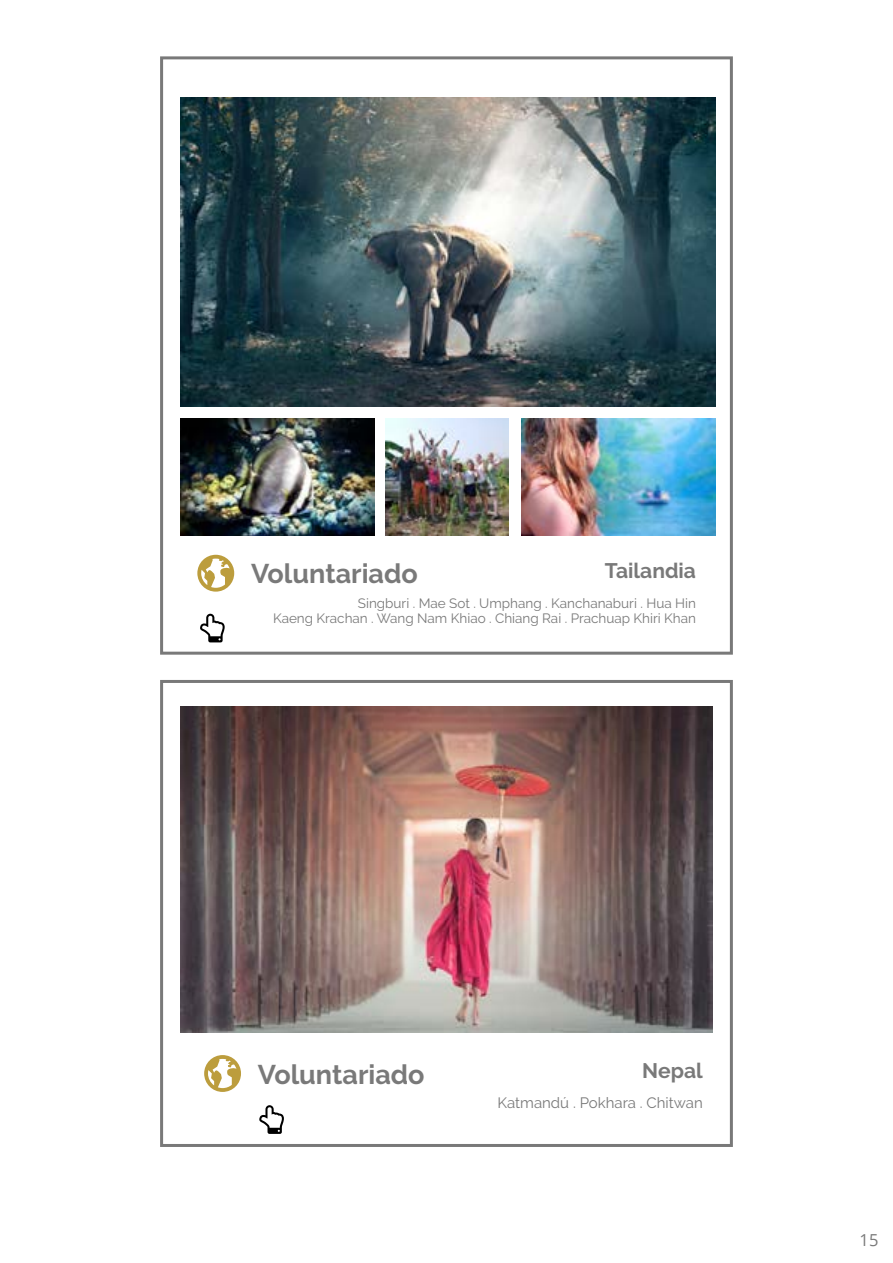
<style>
.page{position:relative;width:893px;height:1263px;background:#fff}
.page>*{position:absolute;margin:0;border:0;box-sizing:border-box;transform-origin:0 0}
.t1{font:700 27px "Raleway";color:#797979}
.t2{font:700 21px "Raleway";color:#797979}
.t3{font:16.5px "Open Sans";color:#797979}
.t4{font:15px "Raleway";color:#797979}
.t5{font:13.5px/15px "Raleway";color:#797979;text-align:right}
</style>
<div class="page">
<div style="left:160px;top:56px;width:573px;height:599px;border:3px solid #797979"></div>
<img style="left:385px;top:418px;width:123px;height:117px">
<img style="left:521px;top:418px;width:194px;height:117px">
<img style="left:180px;top:418px;width:194px;height:117px">
<img style="left:180px;top:97px;width:535px;height:309px">
<svg style="left:197px;top:555px;width:37px;height:37px"></svg>
<svg style="left:200px;top:614px;width:25px;height:28px"></svg>
<img style="left:180px;top:707px;width:533px;height:325px">
<div style="left:160px;top:680px;width:573px;height:467px;border:3px solid #797979"></div>
<svg style="left:259px;top:1105px;width:25px;height:29px"></svg>
<svg style="left:204px;top:1055px;width:37px;height:37px"></svg>
<h2 class="t2" style="left:605px;top:558px;width:92px">Tailandia</h2>
<p class="t5" style="left:273px;top:595px;width:424px">Singburi . Mae Sot . Umphang . Kanchanaburi . Hua Hin<br>Kaeng Krachan . Wang Nam Khiao . Chiang Rai . Prachuap Khiri Khan</p>
<h1 class="t1" style="left:251px;top:558px;width:168px">Voluntariado</h1>
<h1 class="t1" style="left:258px;top:1058px;width:168px">Voluntariado</h1>
<h2 class="t2" style="left:642px;top:1058px;width:62px">Nepal</h2>
<p class="t4" style="left:497px;top:1094px;width:207px">Katmandú . Pokhara . Chitwan</p>
<p class="t3" style="left:860px;top:1229px;width:20px">15</p>
</div>
